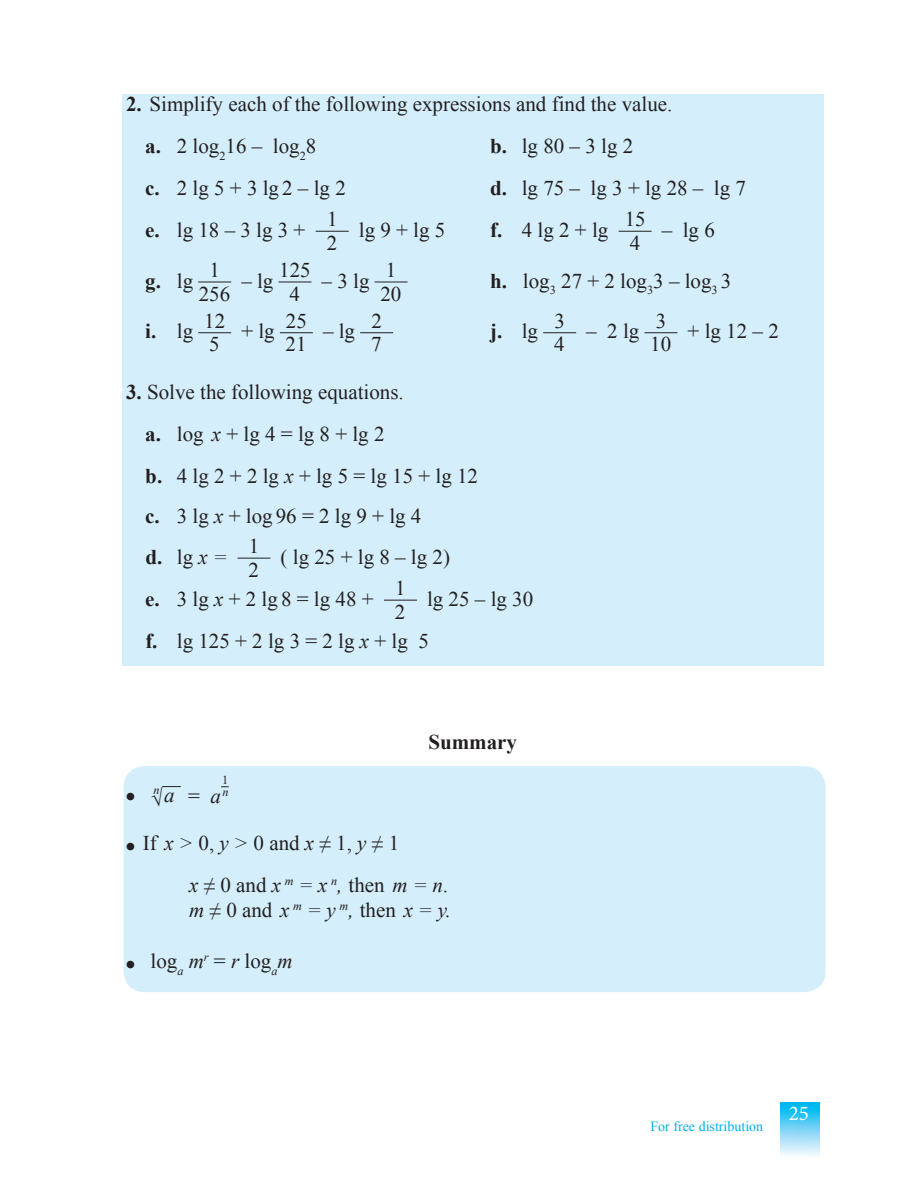
<style>
.page{position:relative;width:914px;height:1197px;background:#fff}
.page>*{position:absolute;margin:0;border:0;box-sizing:border-box;transform-origin:0 0}
.t1{font:21px/23.8px "Times New Roman";color:#231f20}
.t2{font:italic 21px "Times New Roman";color:#231f20}
.t3{font:700 21px "Times New Roman";color:#231f20}
.t4{font:21px "Minion Pro";color:#fff}
.t5{font:21px "FM Abhayax";color:#231f20}
.t6{font:14px "Times New Roman";color:#00aeef}
.t7{font:12.25px "Times New Roman";color:#231f20}
.t8{font:italic 12.25px "Times New Roman";color:#231f20}
.s1{font-weight:700}
.s2{font-weight:400}
.s3{font-style:italic}
.s4{font-family:"FM Abhayax"}
.s5{font-style:normal}
</style>
<div class="page">
<div style="left:780px;top:1102px;width:39px;height:59px;background:linear-gradient(to bottom,#00b2f0,#fff)"></div>
<div style="left:122px;top:94px;width:701px;height:572px;background:#d4effb"></div>
<div style="left:124px;top:766px;width:701px;height:226px;background:#d4effb;border-radius:21px"></div>
<hr style="left:316px;top:231px;width:33px;height:1px;background:#231f20">
<hr style="left:618px;top:231px;width:33px;height:1px;background:#231f20">
<hr style="left:198px;top:282px;width:33px;height:1px;background:#231f20">
<hr style="left:278px;top:282px;width:33px;height:1px;background:#231f20">
<hr style="left:374px;top:282px;width:33px;height:1px;background:#231f20">
<hr style="left:198px;top:332px;width:33px;height:1px;background:#231f20">
<hr style="left:280px;top:332px;width:33px;height:1px;background:#231f20">
<hr style="left:360px;top:332px;width:33px;height:1px;background:#231f20">
<hr style="left:543px;top:332px;width:33px;height:1px;background:#231f20">
<hr style="left:644px;top:332px;width:33px;height:1px;background:#231f20">
<hr style="left:237px;top:558px;width:33px;height:1px;background:#231f20">
<hr style="left:384px;top:600px;width:33px;height:1px;background:#231f20">
<svg style="left:162px;top:786px;width:19px;height:1px"></svg>
<p class="t1" style="left:145px;top:82px;width:528px;line-height:42px;text-indent:-19px"><span class="s1">2.</span> Simplify each of the following expressions and find the value. <span class="s1">a.</span> 2 log<sub>2</sub>16 – log<sub>2</sub>8</p>
<p class="t1" style="left:490px;top:134px;width:144px"><span class="s1">b.</span> lg 80 – 3 lg 2</p>
<p class="t1" style="left:145px;top:176px;width:202px"><span class="s1">c.</span> 2 lg 5 + 3 lg 2 – lg 2</p>
<p class="t1" style="left:490px;top:176px;width:257px"><span class="s1">d.</span> lg 75 – lg 3 + lg 28 – lg 7</p>
<p class="t1" style="left:145px;top:218px;width:162px"><span class="s1">e.</span> lg 18 – 3 lg 3 +</p>
<p class="t1" style="left:327px;top:207px;width:12px">1<br>2</p>
<p class="t1" style="left:359px;top:218px;width:88px">lg 9 + lg 5</p>
<p class="t1" style="left:490px;top:218px;width:120px"><span class="s1">f.</span> 4 lg 2 + lg</p>
<p class="t1" style="left:624px;top:207px;width:22px">15<br>4</p>
<p class="t1" style="left:661px;top:218px;width:55px">– lg 6</p>
<p class="t3" style="left:145px;top:266px;width:49px">g. <span class="s2">lg</span></p>
<p class="t1" style="left:199px;top:258px;width:33px;text-align:center">1<br>256</p>
<p class="t1" style="left:241px;top:268px;width:34px">– lg</p>
<p class="t1" style="left:279px;top:258px;width:33px;text-align:center">125<br>4</p>
<p class="t1" style="left:321px;top:268px;width:49px">– 3 lg</p>
<p class="t1" style="left:380px;top:258px;width:22px">1<br>20</p>
<p class="t1" style="left:490px;top:268px;width:242px"><span class="s1">h.</span> log<sub>3</sub> 27 + 2 log<sub>3</sub>3 – log<sub>3</sub> 3</p>
<p class="t3" style="left:145px;top:317px;width:49px">i. <span class="s2">lg</span></p>
<p class="t1" style="left:204px;top:308px;width:22px">12<br>5</p>
<p class="t1" style="left:241px;top:319px;width:35px">+ lg</p>
<p class="t1" style="left:285px;top:308px;width:23px">25<br>21</p>
<p class="t1" style="left:323px;top:319px;width:34px">– lg</p>
<p class="t1" style="left:371px;top:308px;width:12px">2<br>7</p>
<p class="t3" style="left:490px;top:317px;width:49px">j. <span class="s2">lg</span></p>
<p class="t1" style="left:554px;top:308px;width:12px">3<br>4</p>
<p class="t1" style="left:586px;top:319px;width:55px">– 2 lg</p>
<p class="t1" style="left:650px;top:308px;width:22px">3<br>10</p>
<p class="t1" style="left:687px;top:319px;width:93px">+ lg 12 – 2</p>
<p class="t1" style="left:145px;top:371px;width:334px;line-height:41.1px;text-indent:-19px"><span class="s1">3.</span> Solve the following equations.<br><span class="s1">a.</span> log <span class="s3">x</span> + lg 4 = lg 8 + lg 2<br><span class="s1">b.</span> 4 lg 2 + 2 lg <span class="s3">x</span> + lg 5 = lg 15 + lg 12 <span class="s1">c.</span> 3 lg <span class="s3">x</span> + log 96 = 2 lg 9 + lg 4<br><span class="s1">d.</span> lg <span class="s3">x =</span></p>
<p class="t1" style="left:248px;top:534px;width:12px">1<br>2</p>
<p class="t1" style="left:145px;top:535px;width:306px;line-height:42px;text-indent:135px">( lg 25 + lg 8 – lg 2) <span class="s1">e.</span> 3 lg <span class="s3">x</span> + 2 lg 8 = lg 48 +</p>
<p class="t1" style="left:395px;top:576px;width:12px">1<br>2</p>
<p class="t1" style="left:145px;top:577px;width:389px;line-height:42px;text-indent:282px">lg 25 – lg 30 <span class="s1">f.</span> lg 125 + 2 lg 3 = 2 lg <span class="s3">x</span> + lg 5</p>
<p class="t3" style="left:428px;top:727px;width:90px">Summary</p>
<p class="t7" style="left:222px;top:772px;width:8px">1</p>
<p class="t8" style="left:222px;top:783px;width:8px">n</p>
<p class="t1" style="left:189px;top:822px;width:260px;line-height:42px;text-indent:-63px"><span class="s4">²</span> If <span class="s3">x &gt;</span> 0, <span class="s3">y &gt;</span> 0 and <span class="s3">x</span> ≠ 1, <span class="s3">y</span> ≠ 1<br><span class="s3">x</span> ≠ 0 and <span class="s3">x</span> <sup>m</sup> <span class="s3">= x</span> <sup>n</sup><span class="s3">,</span> then <span class="s3">m = n</span>.</p>
<p class="t2" style="left:189px;top:895px;width:263px">m <span class="s5">≠ 0 and</span> x <sup>m</sup> = y <sup>m</sup>, <span class="s5">then</span> x = y.</p>
<p class="t1" style="left:126px;top:948px;width:168px"><span class="s4">²</span> log<sub>a</sub> <span class="s3">m</span><sup>r</sup> = <span class="s3">r</span> log<sub>a</sub><span class="s3">m</span></p>
<p class="t1" style="left:151px;top:785px;width:72px">√<span class="s3">a</span> = <span class="s3">a</span></p>
<p class="t5" style="left:126px;top:783px;width:35px">² <sup>n</sup></p>
<p class="t6" style="left:650px;top:1117px;width:114px">For free distribution</p>
<p class="t4" style="left:788px;top:1099px;width:22px">25</p>
</div>
